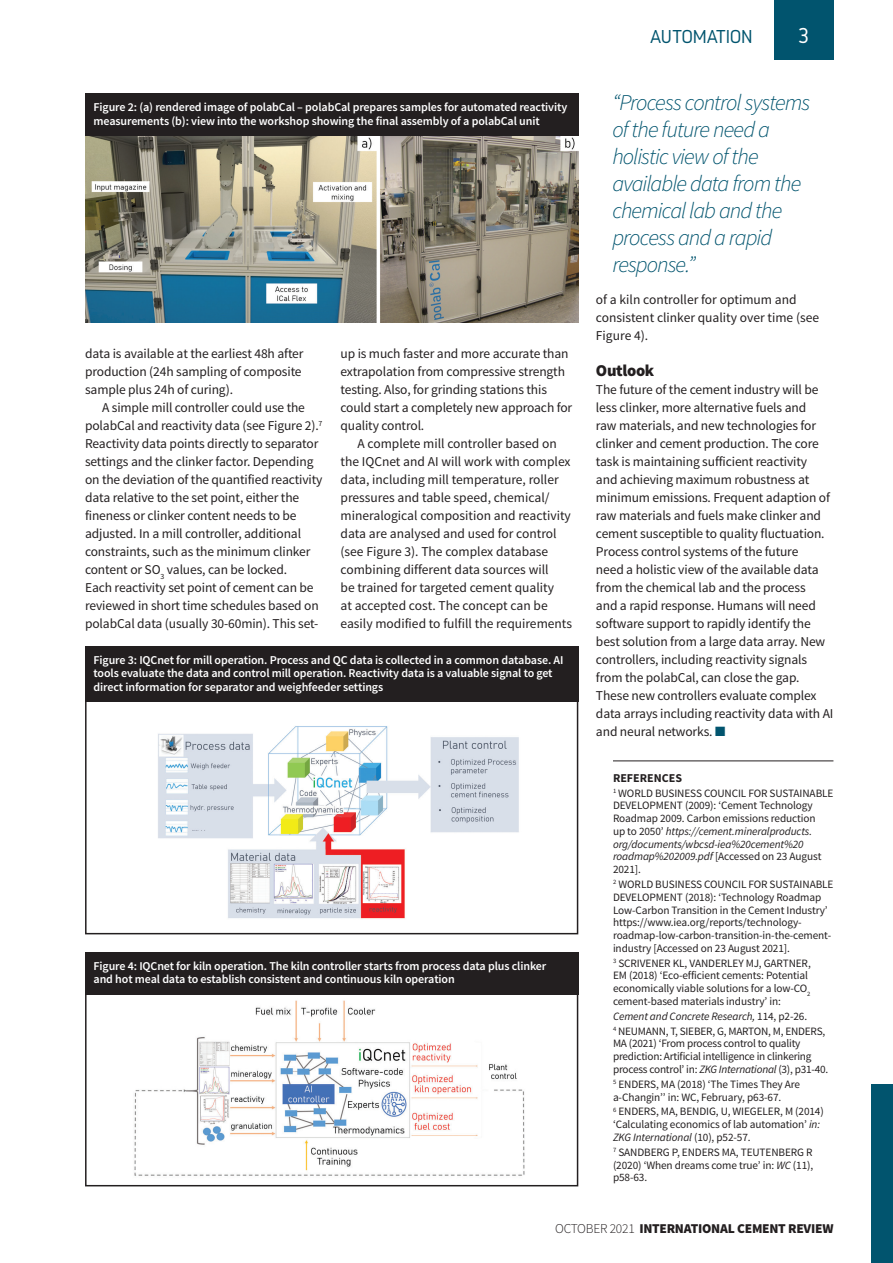
<style>
.page{position:relative;width:893px;height:1263px;background:#fff}
.page>*{position:absolute;margin:0;border:0;box-sizing:border-box;transform-origin:0 0}
.t1{font:italic 300 22.5px/27px "Source Sans Pro";letter-spacing:-.04em;color:#01546e}
.t2{font:22.5px "Gidole";color:#fff}
.t3{font:19.5px "Gidole";letter-spacing:-.02em;color:#01546e}
.t4{font:900 16.5px "Source Sans Pro";letter-spacing:-.02em;color:#231f20}
.t5{font:13.5px/18px "Source Sans Pro";letter-spacing:-.01em;color:#231f20}
.t6{font:900 13.5px "Source Sans Pro";letter-spacing:-.02em;color:#231f20}
.t7{font:600 12px/13.5px "Source Sans Pro";letter-spacing:-.01em;color:#fff}
.t8{font:700 12px "Source Sans Pro";color:#231f20}
.t9{font:11.25px/12.8px "Source Sans Pro";letter-spacing:-.01em;color:#231f20}
.t10{font:italic 11.25px/14.9px "Source Sans Pro";letter-spacing:-.01em;color:#231f20}
.s1{color:#01546e}
.s2{font-style:italic}
.s3{font-style:normal}
.s4{font-weight:300}
</style>
<div class="page">
<div style="left:872px;top:1084px;width:21px;height:179px;background:#01546e"></div>
<div style="left:774px;top:0;width:59px;height:60px;background:#01546e"></div>
<hr style="left:613px;top:760px;width:220px;height:1px;background:#231f20">
<img style="left:134px;top:1000px;width:391px;height:176px">
<div style="left:85px;top:952px;width:493px;height:234px;border:2px solid #231f20"></div>
<div style="left:85px;top:952px;width:493px;height:43px;background:#231f20"></div>
<img style="left:158px;top:726px;width:361px;height:193px">
<div style="left:85px;top:646px;width:493px;height:288px;border:2px solid #231f20"></div>
<div style="left:85px;top:646px;width:493px;height:56px;background:#231f20"></div>
<img style="left:85px;top:136px;width:493px;height:186px">
<div style="left:85px;top:94px;width:493px;height:42px;background:#231f20"></div>
<p class="t7" style="left:94px;top:101px;width:475px">Figure 2: (a) rendered image of polabCal – polabCal prepares samples for automated reactivity measurements (b): view into the workshop showing the final assembly of a polabCal unit</p>
<p class="t5" style="left:85px;top:345px;width:220px">data is available at the earliest 48h after production (24h sampling of composite sample plus 24h of curing).</p>
<p class="t5" style="left:85px;top:399px;width:239px;text-indent:17px">A simple mill controller could use the polabCal and reactivity data (see Figure 2).<sup>7<br></sup>Reactivity data points directly to separator settings and the clinker factor. Depending on the deviation of the quantified reactivity data relative to the set point, either the fineness or clinker content needs to be adjusted. In a mill controller, additional constraints, such as the minimum clinker content or SO<sub>3</sub> values, can be locked.<br>Each reactivity set point of cement can be reviewed in short time schedules based on polabCal data (usually 30-60min). This set-</p>
<p class="t5" style="left:340px;top:345px;width:233px">up is much faster and more accurate than extrapolation from compressive strength testing. Also, for grinding stations this could start a completely new approach for quality control.</p>
<p class="t5" style="left:340px;top:435px;width:233px;text-indent:17px">A complete mill controller based on the IQCnet and AI will work with complex data, including mill temperature, roller pressures and table speed, chemical/ mineralogical composition and reactivity data are analysed and used for control (see Figure 3). The complex database combining different data sources will<br>be trained for targeted cement quality<br>at accepted cost. The concept can be easily modified to fulfill the requirements</p>
<p class="t7" style="left:94px;top:653px;width:471px">Figure 3: IQCnet for mill operation. Process and QC data is collected in a common database. AI tools evaluate the data and control mill operation. Reactivity data is a valuable signal to get direct information for separator and weighfeeder settings</p>
<p class="t7" style="left:94px;top:959px;width:454px">Figure 4: IQCnet for kiln operation. The kiln controller starts from process data plus clinker and hot meal data to establish consistent and continuous kiln operation</p>
<h2 class="t3" style="left:650px;top:26px;width:104px">AUTOMATION</h2>
<h1 class="t2" style="left:798px;top:23px;width:13px">3</h1>
<h1 class="t1" style="left:612px;top:90px;width:199px">“Process control systems of the future need a holistic view of the available data from the chemical lab and the process and a rapid response.”</h1>
<p class="t5" style="left:596px;top:291px;width:225px">of a kiln controller for optimum and consistent clinker quality over time (see<br>Figure 4).</p>
<p class="t4" style="left:596px;top:360px;width:60px">Outlook</p>
<p class="t5" style="left:596px;top:381px;width:239px">The future of the cement industry will be less clinker, more alternative fuels and<br>raw materials, and new technologies for clinker and cement production. The core task is maintaining sufficient reactivity<br>and achieving maximum robustness at minimum emissions. Frequent adaption of raw materials and fuels make clinker and cement susceptible to quality fluctuation.<br>Process control systems of the future<br>need a holistic view of the available data from the chemical lab and the process<br>and a rapid response. Humans will need software support to rapidly identify the best solution from a large data array. New controllers, including reactivity signals from the polabCal, can close the gap.<br>These new controllers evaluate complex data arrays including reactivity data with AI and neural networks. <span class="s1">■</span></p>
<p class="t8" style="left:613px;top:770px;width:69px">REFERENCES</p>
<p class="t9" style="left:613px;top:787px;width:22px"><sup>1</sup> World</p>
<p class="t9" style="left:655px;top:787px;width:13px">Busin</p>
<p class="t9" style="left:684px;top:787px;width:33px">ess Council</p>
<p class="t9" style="left:748px;top:787px;width:7px">for</p>
<p class="t9" style="left:769px;top:787px;width:13px">Sustainabl</p>
<p class="t9" style="left:827px;top:787px;width:7px">e</p>
<p class="t9" style="left:613px;top:799px;width:32px">Developm</p>
<p class="t9" style="left:613px;top:799px;width:210px;text-indent:51px">ent (2009): ‘Cement Technology Roadmap 2009. Carbon emissions reduction up to 2050’ <span class="s2">https://cement.mineralproducts. org/documents/wbcsd-iea%20cement%20 roadmap%202009.pdf</span> [Accessed on 23 August 2021].</p>
<p class="t9" style="left:613px;top:878px;width:22px"><sup>2</sup> World</p>
<p class="t9" style="left:655px;top:878px;width:13px">Busin</p>
<p class="t9" style="left:685px;top:878px;width:33px">ess Council</p>
<p class="t9" style="left:748px;top:878px;width:7px">for</p>
<p class="t9" style="left:770px;top:878px;width:13px">Sustainabl</p>
<p class="t9" style="left:827px;top:878px;width:7px">e</p>
<p class="t9" style="left:613px;top:891px;width:32px">Developm</p>
<p class="t9" style="left:613px;top:891px;width:220px;text-indent:51px">ent (2018): ‘Technology Roadmap Low-Carbon Transition in the Cement Industry’ https://www.iea.org/reports/technology&shy;roadmap-low-carbon-transition-in-the-cement&shy;industry [Accessed on 23 August 2021].</p>
<p class="t9" style="left:613px;top:957px;width:18px"><sup>3</sup> Scriv</p>
<p class="t9" style="left:645px;top:957px;width:133px">en er KL, Vanderley MJ, Gartn</p>
<p class="t9" style="left:613px;top:957px;width:199px;text-indent:183px">er, EM (2018) ‘Eco-efficient cements: Potential economically viable solutions for a low-CO<sub>2 </sub>cement-based materials industry’ in:</p>
<p class="t10" style="left:613px;top:1009px;width:196px">Cement and Concrete Research, <span class="s3">114, p2-26.<br></span><sup>4</sup> <span class="s3">Neumann</span></p>
<p class="t9" style="left:613px;top:1025px;width:217px;text-indent:155px">, M, Enders, MA (2021) ‘From process control to quality prediction: Artificial intelligence in clinkering process control’ in: <span class="s2">ZKG International</span> (3), p31-40.</p>
<p class="t9" style="left:613px;top:1078px;width:19px"><sup>5</sup> Enders</p>
<p class="t9" style="left:666px;top:1025px;width:78px">, T, Si eber, G, Marton</p>
<p class="t9" style="left:613px;top:1078px;width:189px;text-indent:43px">, MA (2018) ‘The Times They Are a-Changin’’ in: WC, February, p63-67.</p>
<p class="t9" style="left:613px;top:1105px;width:86px"><sup>6</sup> Enders, MA, Bendig</p>
<p class="t9" style="left:613px;top:1105px;width:212px;text-indent:103px">, U, Wi egeler, M (2014) ‘Calculating economics of lab automation’ <span class="s2">in:<br>ZKG International</span> (10), p52-57.</p>
<p class="t9" style="left:613px;top:1146px;width:19px"><sup>7</sup> Sandb</p>
<p class="t9" style="left:613px;top:1146px;width:202px;text-align:justify;text-indent:38px">erg P, Enders MA, Teutenberg R (2020) ‘When dreams come true’ in: <span class="s2">WC</span> (11), p58-63.</p>
<p class="t6" style="left:555px;top:1220px;width:280px"><span class="s4">OCTOBER 2021</span> INTERNATIONAL CEMENT REVIEW</p>
</div>
